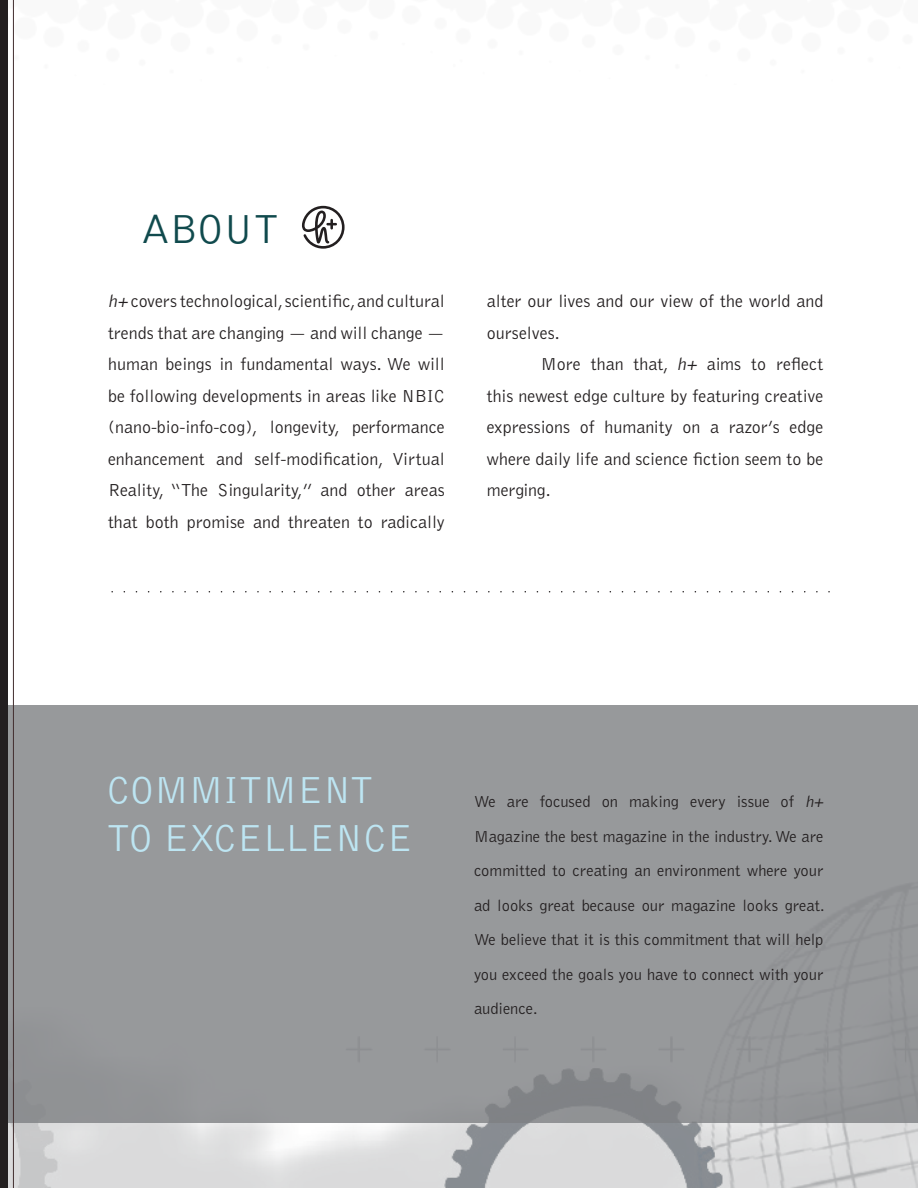
<style>
.page{position:relative;width:918px;height:1188px;background:#fff}
.page>*{position:absolute;margin:0;border:0;box-sizing:border-box;transform-origin:0 0}
.t1{font:300 42px "Bell Gothic";color:#104a4d}
.text{font:300 39px "Bell Gothic";color:#bde5f2}
.text-2{font:300 18px/31.5px "Bell Gothic";color:#231f20;text-align:justify}
.text-3{font:300 16.5px/34.5px "Bell Gothic";color:#231f20}
.s1{font-style:italic}
</style>
<div class="page">
<img style="left:8px;top:0;width:910px;height:1188px">
<div style="left:0;top:706px;width:918px;height:417px;background:#97999b"></div>
<svg style="left:104px;top:591px;width:725px;height:1px"></svg>
<svg style="left:302px;top:206px;width:43px;height:43px"></svg>
<div style="left:0;top:0;width:8px;height:1188px;background:#231f20"></div>
<hr style="left:13px;top:0;width:1px;height:1188px;background:#412d2e">
<p class="t1" style="left:141px;top:207px;width:127px">about</p>
<p class="text-2" style="left:108px;top:286px;width:338px"><span class="s1">h+</span> covers technological, scientific, and cultural trends that are changing — and will change — human beings in fundamental ways. We will be following developments in areas like NBIC (nano-bio-info-cog), longevity, performance enhancement and self-modification, Virtual Reality, “The Singularity,” and other areas that both promise and threaten to radically</p>
<p class="text-2" style="left:487px;top:286px;width:338px">alter our lives and our view of the world and ourselves.</p>
<p class="text-2" style="left:487px;top:349px;width:338px;text-indent:54px">More than that, <span class="s1">h+</span> aims to reflect this newest edge culture by featuring creative expressions of humanity on a razor’s edge where daily life and science fiction seem to be merging.</p>
<p class="text" style="left:106px;top:770px;width:76px">Commitm</p>
<p class="text" style="left:297px;top:770px;width:49px">ent</p>
<p class="text" style="left:106px;top:818px;width:308px">to Excellence</p>
<p class="text-3" style="left:474px;top:785px;width:354px">We are focused on making every issue of <span class="s1">h+ </span>Magazine the best magazine in the industry. We are committed to creating an environment where your ad looks great because our magazine looks great.<br>We believe that it is this commitment that will help you exceed the goals you have to connect with your audience.</p>
</div>
